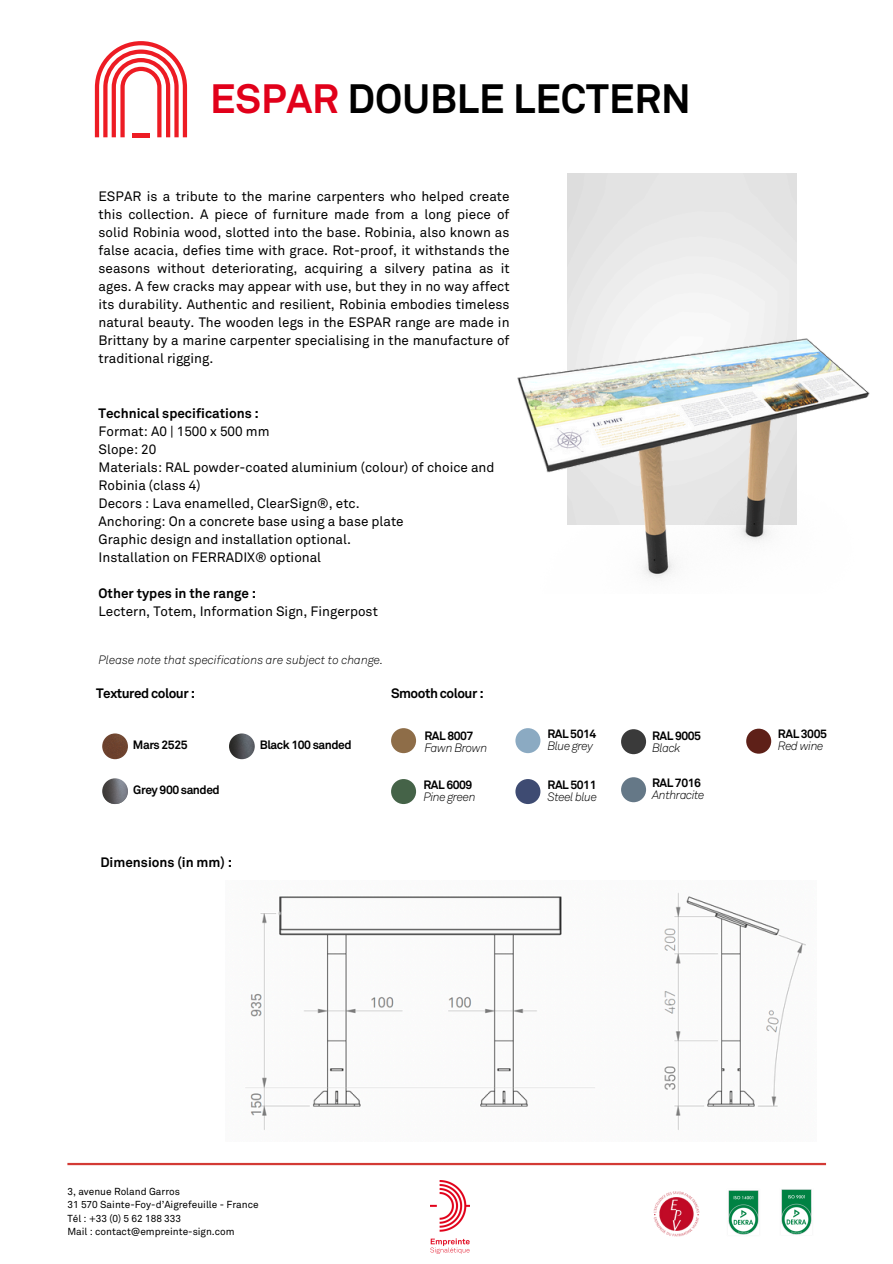
<style>
.page{position:relative;width:893px;height:1264px;background:#fff}
.page>*{position:absolute;margin:0;border:0;box-sizing:border-box;transform-origin:0 0}
.t1{font:700 40.5px "Akkurat Pro";color:#000}
.t2{font:13.5px/18px "Akkurat Pro";color:#000}
.t3{font:700 13.5px "Akkurat Pro";letter-spacing:-.035em;color:#000}
.t4{font:700 13.5px "Akkurat Pro";color:#000}
.t5{font:italic 300 12px/12px "Akkurat Pro";letter-spacing:-.035em;color:#000}
.t6{font:700 12px/12px "Akkurat Pro";letter-spacing:-.035em;color:#000}
.t7{font:italic 300 12px "Akkurat Pro";color:#000}
.t8{font:10.05px "Akkurat Pro";color:#000}
.s1{color:#e1001a}
.s2{font-weight:700}
.s3{font-weight:700;font-style:normal}
.s4{font-weight:300;font-style:italic}
</style>
<div class="page">
<img style="left:517px;top:299px;width:353px;height:279px">
<div style="left:133px;top:133px;width:16px;height:5px;background:#ed1c24"></div>
<svg style="left:95px;top:41px;width:92px;height:46px"></svg>
<hr style="left:67px;top:1162px;width:759px;height:3px;background:#d33a35">
<img style="left:653px;top:1191px;width:47px;height:46px">
<img style="left:781px;top:1189px;width:31px;height:46px">
<img style="left:728px;top:1190px;width:31px;height:45px">
<img style="left:431px;top:1180px;width:38px;height:73px">
<img style="left:245px;top:892px;width:561px;height:238px">
<img style="left:102px;top:733px;width:26px;height:26px;border-radius:50%">
<div style="left:391px;top:728px;width:25px;height:25px;background:#8e6d48;border-radius:50%"></div>
<div style="left:391px;top:779px;width:25px;height:25px;background:#456348;border-radius:50%"></div>
<div style="left:621px;top:777px;width:25px;height:25px;background:#657887;border-radius:50%"></div>
<div style="left:621px;top:729px;width:25px;height:25px;background:#3a3a3a;border-radius:50%"></div>
<div style="left:515px;top:728px;width:25px;height:25px;background:#8baac2;border-radius:50%"></div>
<div style="left:746px;top:728px;width:25px;height:25px;background:#5e2018;border-radius:50%"></div>
<div style="left:515px;top:779px;width:25px;height:25px;background:#3e4b72;border-radius:50%"></div>
<img style="left:229px;top:733px;width:26px;height:26px;border-radius:50%">
<img style="left:102px;top:778px;width:26px;height:26px;border-radius:50%">
<h4 class="t1" style="left:210px;top:81px;width:482px"><span class="s1">ESPAR</span> DOUBLE LECTERN</h4>
<p class="t2" style="left:98px;top:188px;width:412px;text-align:justify">ESPAR is a tribute to the marine carpenters who helped create this collection. A piece of furniture made from a long piece of solid Robinia wood, slotted into the base. Robinia, also known as false acacia, defies time with grace. Rot-proof, it withstands the seasons without deteriorating, acquiring a silvery patina as it ages. A few cracks may appear with use, but they in no way affect its durability. Authentic and resilient, Robinia embodies timeless natural beauty. The wooden legs in the ESPAR range are made in Brittany by a marine carpenter specialising in the manufacture of traditional rigging.</p>
<h2 class="t2" style="left:98px;top:405px;width:397px"><span class="s2">Technical specifications :<br></span>Format: A0 | 1500 x 500 mm<br>Slope: 20<br>Materials: RAL powder-coated aluminium (colour) of choice and Robinia (class 4)<br>Decors : Lava enamelled, ClearSign®, etc.<br>Anchoring: On a concrete base using a base plate<br>Graphic design and installation optional.<br>Installation on FERRADIX® optional</h2>
<h2 class="t2" style="left:98px;top:585px;width:281px"><span class="s2">Other types in the range :<br></span>Lectern, Totem, Information Sign, Fingerpost</h2>
<p class="t7" style="left:98px;top:654px;width:286px">Please note that specifications are subject to change.</p>
<p class="t3" style="left:96px;top:687px;width:100px">Textured colour :</p>
<p class="t3" style="left:391px;top:687px;width:94px">Smooth colour :</p>
<p class="t5" style="left:547px;top:728px;width:50px"><span class="s3">RAL 5014<br></span>Blue grey</p>
<p class="t6" style="left:777px;top:728px;width:50px">RAL 3005</p>
<p class="t6" style="left:652px;top:730px;width:50px">RAL 9005<br><span class="s4">Black</span></p>
<p class="t6" style="left:424px;top:731px;width:50px">RAL 8007</p>
<p class="t6" style="left:260px;top:739px;width:93px">Black 100 sanded</p>
<p class="t5" style="left:424px;top:743px;width:64px">Fawn Brown</p>
<h2 class="t6" style="left:133px;top:739px;width:56px">Mars 2525</h2>
<p class="t5" style="left:777px;top:740px;width:47px">Red wine</p>
<p class="t6" style="left:133px;top:784px;width:88px">Grey 900 sanded</p>
<p class="t4" style="left:100px;top:856px;width:133px">Dimensions (in mm) :</p>
<h4 class="t8" style="left:67px;top:1186px;width:114px">3, avenue Roland Garros</h4>
<p class="t8" style="left:67px;top:1200px;width:193px">31 570 Sainte-Foy-d’Aigrefeuille - France</p>
<h4 class="t8" style="left:67px;top:1213px;width:115px">Tél : +33 (0) 5 62 188 333</h4>
<p class="t8" style="left:67px;top:1227px;width:169px">Mail : contact@empreinte-sign.com</p>
<p class="t5" style="left:423px;top:779px;width:54px"><span class="s3">RAL 6009<br></span>Pine green</p>
<p class="t5" style="left:547px;top:779px;width:51px"><span class="s3">RAL 5011<br></span>Steel blue</p>
<p class="t5" style="left:652px;top:777px;width:54px"><span class="s3">RAL 7016<br></span>Anthracite</p>
</div>
